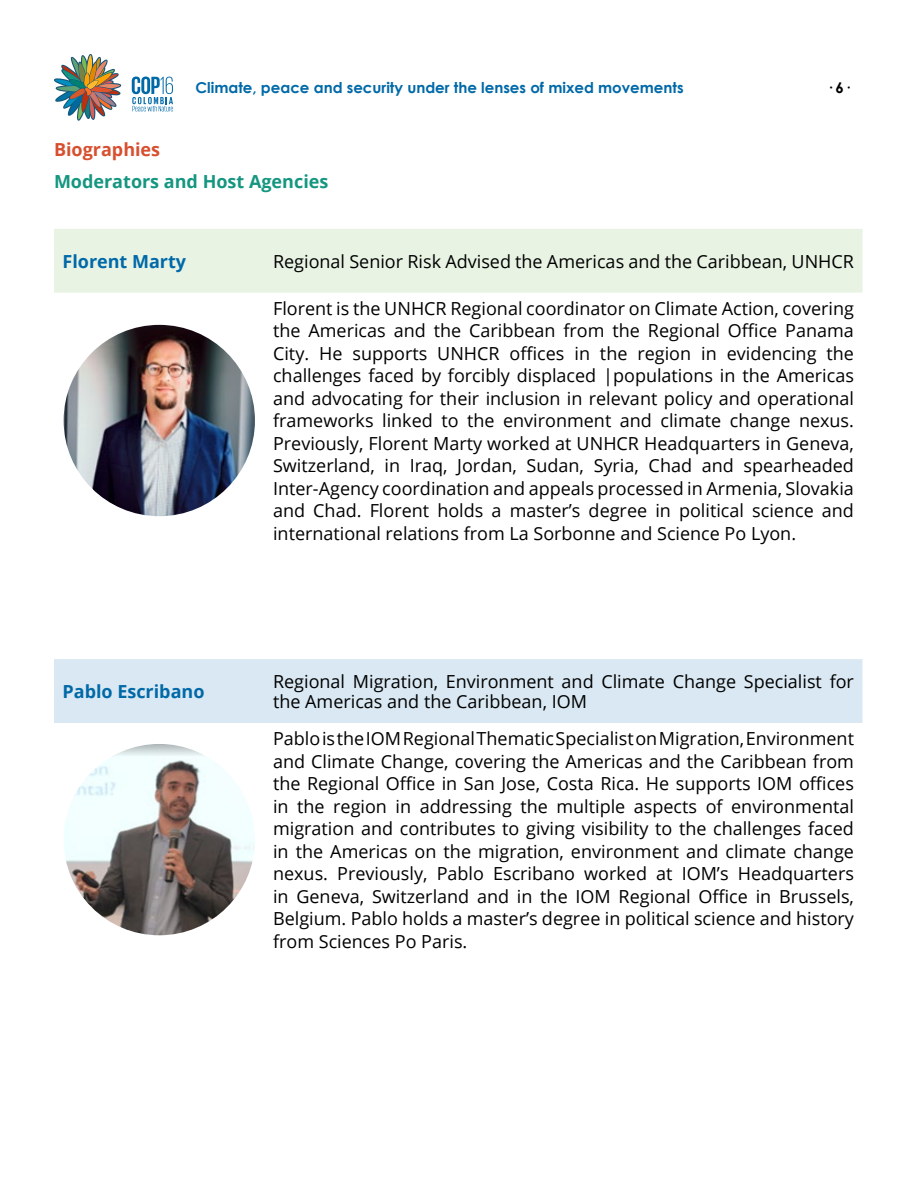
<style>
.page{position:relative;width:918px;height:1188px;background:#fff}
.page>*{position:absolute;margin:0;border:0;box-sizing:border-box;transform-origin:0 0}
.t1{font:18px/22.5px "Open Sans";color:#000;text-align:justify}
.t2{font:700 18px "Open Sans";color:#0069a8}
.t3{font:700 18px "Open Sans";color:#149680}
.t4{font:700 18px "Open Sans";color:#d74f2f}
.t5{font:700 15px "Century Gothic";color:#0069a8}
.t6{font:700 15px "Century Gothic";color:#000}
</style>
<div class="page">
<svg style="left:54px;top:54px;width:67px;height:67px"></svg>
<svg style="left:132px;top:77px;width:41px;height:34px"></svg>
<div style="left:54px;top:229px;width:808px;height:64px;background:#e8f3e4"></div>
<img style="left:64px;top:325px;width:191px;height:191px;border-radius:96px">
<div style="left:54px;top:659px;width:808px;height:64px;background:#d9e8f2"></div>
<img style="left:64px;top:744px;width:191px;height:191px;border-radius:96px">
<p class="t5" style="left:196px;top:76px;width:490px">Climate, peace and security under the lenses of mixed movements</p>
<p class="t6" style="left:826px;top:76px;width:24px">· 6·</p>
<p class="t4" style="left:54px;top:136px;width:108px">Biographies</p>
<p class="t3" style="left:54px;top:169px;width:276px">Moderators and Host Agencies</p>
<p class="t2" style="left:63px;top:248px;width:125px">Florent Marty</p>
<p class="t1" style="left:273px;top:249px;width:582px">Regional Senior Risk Advised the Americas and the Caribbean, UNHCR</p>
<p class="t1" style="left:273px;top:297px;width:582px">Florent is the UNHCR Regional coordinator on Climate Action, covering the Americas and the Caribbean from the Regional Office Panama City. He supports UNHCR offices in the region in evidencing the challenges faced by forcibly displaced |populations in the Americas and advocating for their inclusion in relevant policy and operational frameworks linked to the environment and climate change nexus.<br>Previously, Florent Marty worked at UNHCR Headquarters in Geneva, Switzerland, in Iraq, Jordan, Sudan, Syria, Chad and spearheaded Inter-Agency coordination and appeals processed in Armenia, Slovakia and Chad. Florent holds a master’s degree in political science and international relations from La Sorbonne and Science Po Lyon.</p>
<p class="t2" style="left:63px;top:679px;width:144px">Pablo Escribano</p>
<p class="t1" style="left:273px;top:671px;width:582px;line-height:19.5px">Regional Migration, Environment and Climate Change Specialist for the Americas and the Caribbean, IOM</p>
<p class="t1" style="left:273px;top:727px;width:582px">Pablo is the IOM Regional Thematic Specialist on Migration, Environment and Climate Change, covering the Americas and the Caribbean from the Regional Office in San Jose, Costa Rica. He supports IOM offices in the region in addressing the multiple aspects of environmental migration and contributes to giving visibility to the challenges faced in the Americas on the migration, environment and climate change nexus. Previously, Pablo Escribano worked at IOM’s Headquarters in Geneva, Switzerland and in the IOM Regional Office in Brussels, Belgium. Pablo holds a master’s degree in political science and history from Sciences Po Paris.</p>
</div>
